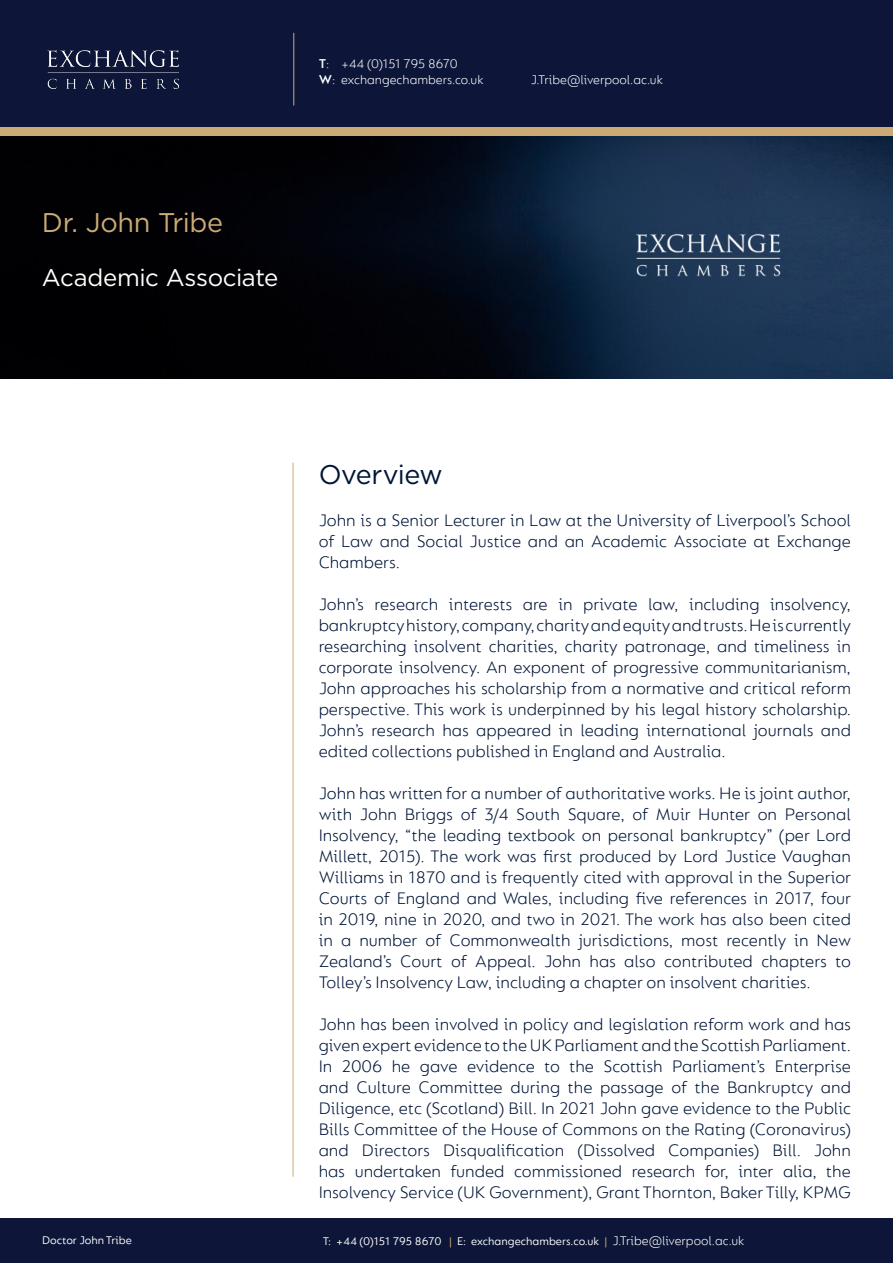
<style>
.page{position:relative;width:893px;height:1263px;background:#fff}
.page>*{position:absolute;margin:0;border:0;box-sizing:border-box;transform-origin:0 0}
.t1{font:27px "Gotham";letter-spacing:-.01em;color:#cbaa76}
.t2{font:27px "Gotham";letter-spacing:-.02em;color:#001537}
.t3{font:24px "Gotham";letter-spacing:-.015em;color:#fff}
.t4{font:300 18px/21px "FS Lucas";color:#001537;text-align:justify}
.t5{font:300 13.5px/16.2px "FS Lucas";color:#fff}
.t6{font:12px "FS Lucas";color:#fff}
.s1{font-weight:600}
.s2{color:#cbaa76}
</style>
<div class="page">
<div style="left:0;top:64px;width:893px;height:72px;background:#cbaa76"></div>
<div style="left:0;top:0;width:893px;height:127px;background:#0d1638"></div>
<div style="left:0;top:1219px;width:893px;height:44px;background:#0d1638"></div>
<img style="left:47px;top:50px;width:132px;height:39px">
<hr style="left:293px;top:33px;width:1px;height:73px;background:#cbaa76">
<hr style="left:293px;top:463px;width:1px;height:714px;background:#cbaa76">
<img style="left:0;top:136px;width:893px;height:242px">
<p class="t5" style="left:319px;top:55px;width:166px"><span class="s1">T</span>: +44 (0)151 795 8670<br><span class="s1">W</span>: exchangechambers.co.uk</p>
<p class="t5" style="left:531px;top:71px;width:134px">J.Tribe@liverpool.ac.uk</p>
<p class="t1" style="left:42px;top:205px;width:183px">Dr. John Tribe</p>
<p class="t3" style="left:42px;top:262px;width:238px">Academic Associate</p>
<p class="t2" style="left:319px;top:457px;width:126px">Overview</p>
<p class="t4" style="left:319px;top:509px;width:534px">John is a Senior Lecturer in Law at the University of Liverpool’s School of Law and Social Justice and an Academic Associate at Exchange Chambers.</p>
<p class="t4" style="left:319px;top:593px;width:534px">John’s research interests are in private law, including insolvency, bankruptcy history, company, charity and equity and trusts. He is currently researching insolvent charities, charity patronage, and timeliness in corporate insolvency. An exponent of progressive communitarianism, John approaches his scholarship from a normative and critical reform perspective. This work is underpinned by his legal history scholarship.<br>John’s research has appeared in leading international journals and edited collections published in England and Australia.</p>
<p class="t4" style="left:319px;top:782px;width:534px">John has written for a number of authoritative works. He is joint author, with John Briggs of 3/4 South Square, of Muir Hunter on Personal Insolvency, “the leading textbook on personal bankruptcy” (per Lord Millett, 2015). The work was first produced by Lord Justice Vaughan Williams in 1870 and is frequently cited with approval in the Superior Courts of England and Wales, including five references in 2017, four in 2019, nine in 2020, and two in 2021. The work has also been cited in a number of Commonwealth jurisdictions, most recently in New Zealand’s Court of Appeal. John has also contributed chapters to Tolley’s Insolvency Law, including a chapter on insolvent charities.</p>
<p class="t4" style="left:319px;top:1013px;width:534px">John has been involved in policy and legislation reform work and has given expert evidence to the UK Parliament and the Scottish Parliament.<br>In 2006 he gave evidence to the Scottish Parliament’s Enterprise and Culture Committee during the passage of the Bankruptcy and Diligence, etc (Scotland) Bill. In 2021 John gave evidence to the Public Bills Committee of the House of Commons on the Rating (Coronavirus) and Directors Disqualification (Dissolved Companies) Bill. John has undertaken funded commissioned research for, inter alia, the Insolvency Service (UK Government), Grant Thornton, Baker Tilly, KPMG</p>
<p class="t5" style="left:612px;top:1233px;width:134px">J.Tribe@liverpool.ac.uk</p>
<p class="t6" style="left:42px;top:1233px;width:91px">Doctor John Tribe</p>
<p class="t6" style="left:323px;top:1235px;width:286px">T: +44 (0)151 795 8670 <span class="s2">|</span> E: exchangechambers.co.uk <span class="s2">|</span></p>
</div>
